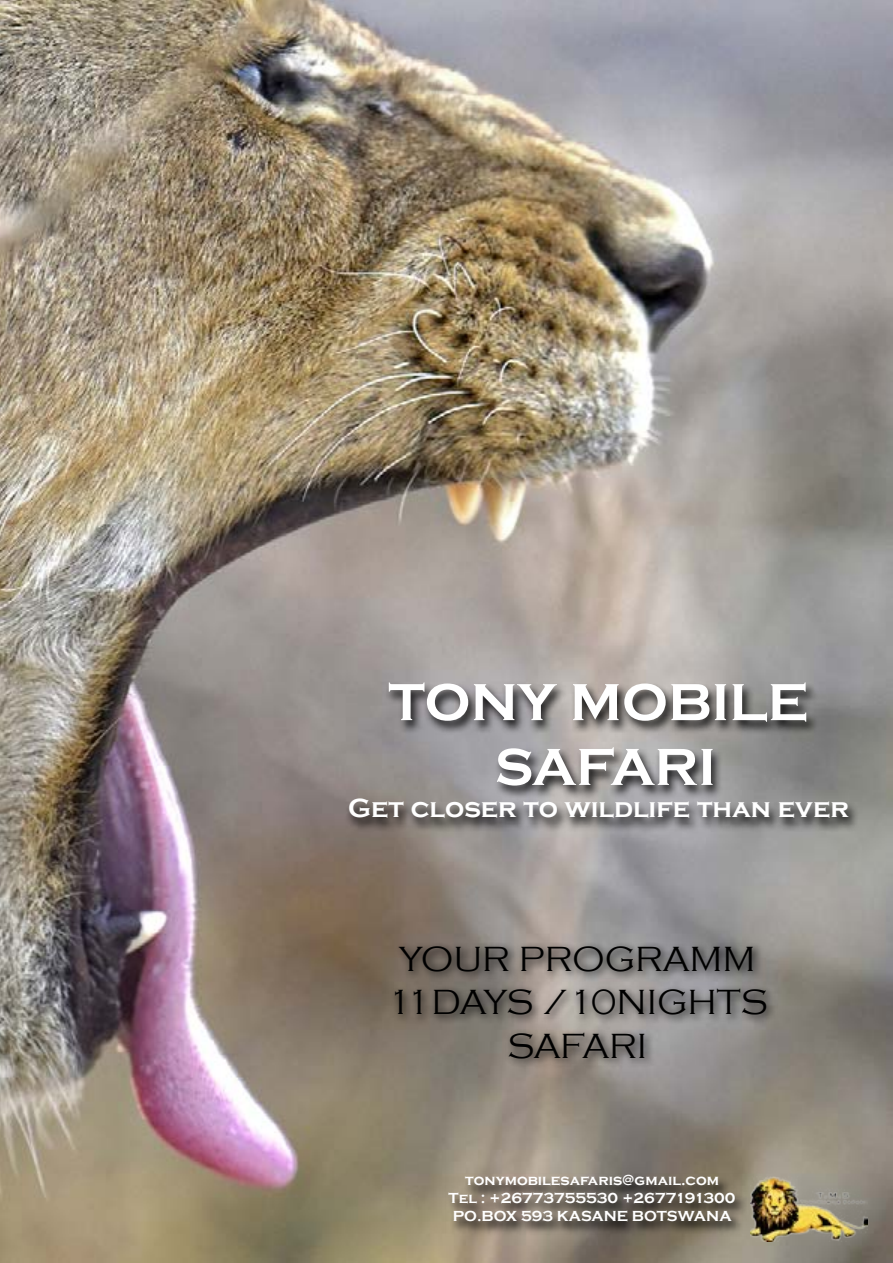
<style>
.page{position:relative;width:893px;height:1263px;background:#fff}
.page>*{position:absolute;margin:0;border:0;box-sizing:border-box;transform-origin:0 0}
.t1{font:700 54px/64.8px "Copperplate Gothic";color:#fff;text-align:center}
.t2{font:300 36px/43.2px "Copperplate Gothic";color:#000;text-align:center}
.t3{font:700 27px "Copperplate Gothic";color:#fff}
.t4{font:700 15px/18px "Copperplate Gothic";color:#fff;text-align:center}
</style>
<div class="page">
<img style="left:0;top:0;width:893px;height:1263px">
<div style="left:345px;top:682px;width:516px;height:152px;background:#000;opacity:.87"></div>
<svg style="left:446px;top:1174px;width:301px;height:63px;background:#746b5e"></svg>
<img style="left:750px;top:1176px;width:117px;height:66px">
<div style="left:390px;top:942px;width:387px;height:126px;background:#000;opacity:.75"></div>
<h1 class="t1" style="left:388px;top:670px;width:422px">TONY MOBILE<br>SAFARI</h1>
<h3 class="t3" style="left:348px;top:793px;width:502px">Get closer to wildlife than ever</h3>
<h2 class="t2" style="left:387px;top:938px;width:383px">YOUR PROGRAMM<br>11DAYS /10NIGHTS<br>SAFARI</h2>
<p class="t4" style="left:449px;top:1171px;width:288px">tonymobilesafaris@gmail.com<br>Tel : +26773755530 +2677191300<br>PO.BOX 593 KASANE BOTSWANA</p>
</div>
